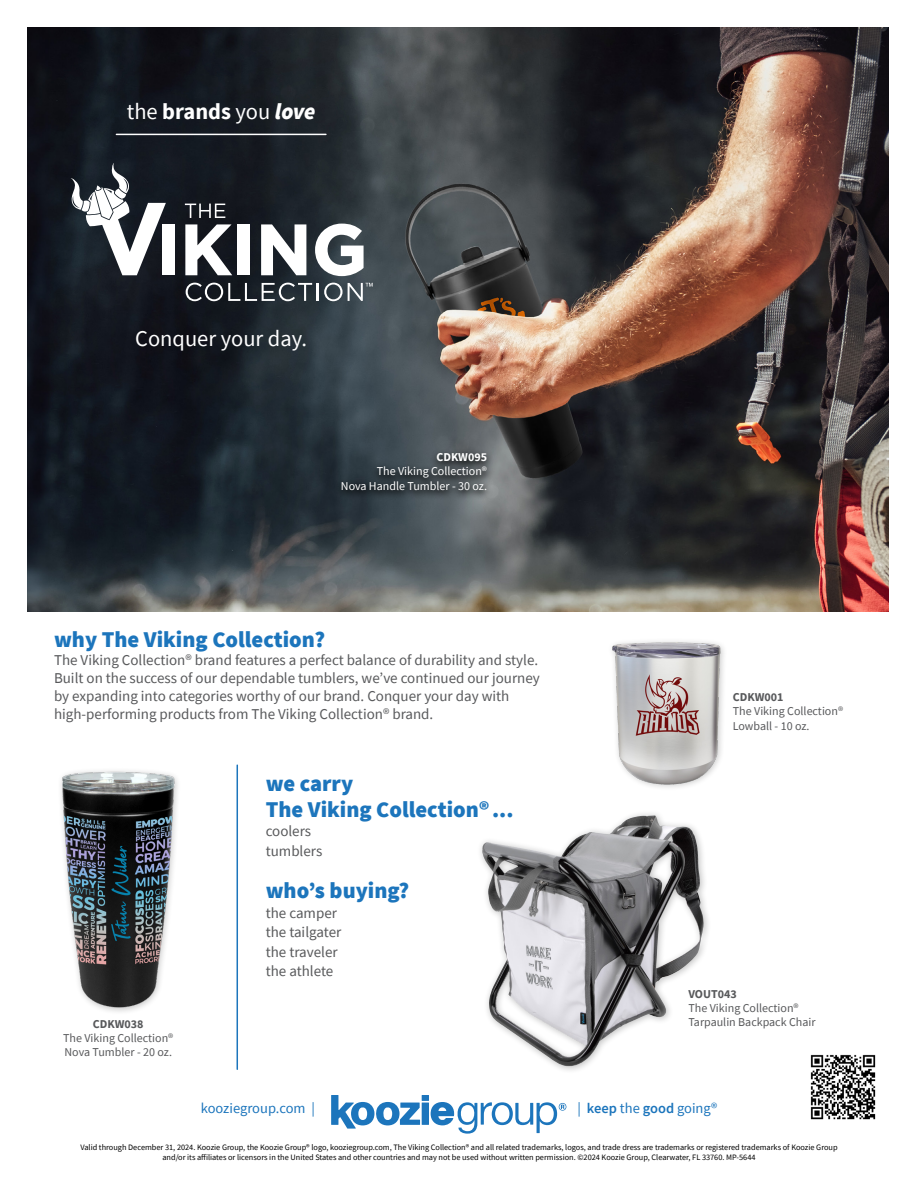
<style>
.page{position:relative;width:918px;height:1188px;background:#fff}
.page>*{position:absolute;margin:0;border:0;box-sizing:border-box;transform-origin:0 0}
.t1{font:900 22.5px/25.5px "Source Sans Pro";color:#1c75bc}
.t2{font:22.5px "Source Sans Pro";color:#fff}
.t3{font:15px/19.5px "Source Sans Pro";color:#58595b}
.t4{font:14.55px "Source Sans Pro";color:#1c75bc}
.t5{font:12px/14.2px "Source Sans Pro";color:#58595b}
.t6{font:12px/14.2px "Source Sans Pro";color:#fff;text-align:right}
.t7{font:700 12px "Source Sans Pro";color:#58595b}
.t8{font:700 12px "Source Sans Pro";color:#fff}
.t9{font:8.25px/9.9px "Source Sans Pro";color:#000;text-align:center}
.s1{font-weight:700}
.s2{font-weight:900;font-style:italic}
.s3{font-weight:600}
</style>
<div class="page">
<img style="left:27px;top:27px;width:862px;height:584px">
<div style="left:334px;top:448px;width:161px;height:53px;background:#000;opacity:.75"></div>
<div style="left:422px;top:1103px;width:7px;height:22px;background:#1c75bc"></div>
<div style="left:422px;top:1095px;width:7px;height:6px;background:#1c75bc"></div>
<svg style="left:331px;top:1095px;width:89px;height:34px"></svg>
<svg style="left:431px;top:1102px;width:135px;height:32px"></svg>
<hr style="left:237px;top:765px;width:1px;height:304px;background:#1c75bc">
<img style="left:810px;top:1054px;width:66px;height:66px">
<hr style="left:116px;top:134px;width:210px;height:1px;background:#fff">
<svg style="left:185px;top:204px;width:40px;height:14px"></svg>
<div style="left:162px;top:224px;width:12px;height:51px;background:#fff"></div>
<svg style="left:185px;top:224px;width:47px;height:51px"></svg>
<div style="left:238px;top:224px;width:12px;height:51px;background:#fff"></div>
<svg style="left:261px;top:224px;width:45px;height:51px"></svg>
<svg style="left:315px;top:224px;width:49px;height:52px"></svg>
<svg style="left:71px;top:163px;width:95px;height:112px"></svg>
<svg style="left:186px;top:283px;width:187px;height:18px;background:#565d62"></svg>
<img style="left:482px;top:815px;width:222px;height:252px">
<img style="left:612px;top:641px;width:112px;height:147px">
<img style="left:60px;top:770px;width:118px;height:242px">
<h1 class="t2" style="left:127px;top:97px;width:190px">the <span class="s1">brands</span> you <span class="s2">love</span></h1>
<h1 class="t2" style="left:135px;top:324px;width:173px">Conquer your day.</h1>
<h3 class="t8" style="left:436px;top:449px;width:52px">CDKW095</h3>
<h3 class="t6" style="left:341px;top:464px;width:148px">The Viking Collection®<br>Nova Handle Tumbler - 30 oz.</h3>
<h1 class="t1" style="left:54px;top:626px;width:273px">why The Viking Collection?</h1>
<p class="t3" style="left:54px;top:651px;width:487px;line-height:18px">The Viking Collection® brand features a perfect balance of durability and style.<br>Built on the success of our dependable tumblers, we’ve continued our journey by expanding into categories worthy of our brand. Conquer your day with high-performing products from The Viking Collection® brand.</p>
<h3 class="t7" style="left:93px;top:1016px;width:52px">CDKW038</h3>
<h3 class="t5" style="left:63px;top:1031px;width:112px">The Viking Collection®<br>Nova Tumbler - 20 oz.</h3>
<h1 class="t1" style="left:266px;top:771px;width:249px">we carry<br>The Viking Collection®...</h1>
<h2 class="t3" style="left:266px;top:822px;width:58px">coolers tumblers</h2>
<h1 class="t1" style="left:266px;top:878px;width:145px">who’s buying?</h1>
<h2 class="t3" style="left:266px;top:903px;width:77px">the camper the tailgater the traveler the athlete</h2>
<h3 class="t7" style="left:733px;top:689px;width:52px">CDKW001</h3>
<h3 class="t5" style="left:733px;top:704px;width:112px">The Viking Collection®<br>Lowball - 10 oz.</h3>
<h3 class="t7" style="left:688px;top:986px;width:50px">VOUT043</h3>
<h3 class="t5" style="left:688px;top:1001px;width:129px">The Viking Collection®<br>Tarpaulin Backpack Chair</h3>
<h3 class="t4" style="left:201px;top:1099px;width:116px">kooziegroup.com |</h3>
<h3 class="t4" style="left:578px;top:1099px;width:141px">| <span class="s3">keep</span> the <span class="s3">good</span> going®</h3>
<p class="t9" style="left:80px;top:1142px;width:759px">Valid through December 31, 2024. Koozie Group, the Koozie Group® logo, kooziegroup.com, The Viking Collection® and all related trademarks, logos, and trade dress are trademarks or registered trademarks of Koozie Group and/or its affiliates or licensors in the United States and other countries and may not be used without written permission. ©2024 Koozie Group, Clearwater, FL 33760. MP-5644</p>
</div>
